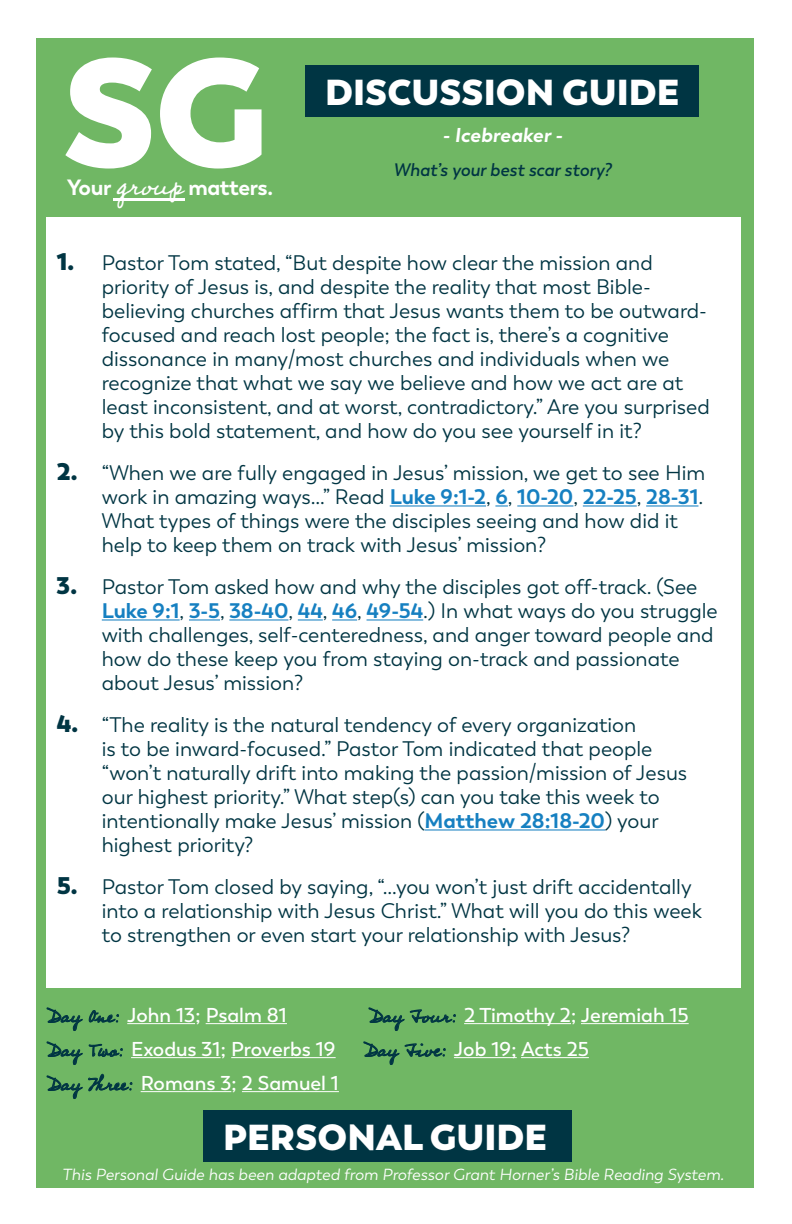
<style>
.page{position:relative;width:792px;height:1224px;background:#fff}
.page>*{position:absolute;margin:0;border:0;box-sizing:border-box;transform-origin:0 0}
.t1{font:800 154px "Trenda";color:#fff}
.t2{font:800 36px "Trenda";color:#fff}
.t3{font:32px "Professor";color:#fff}
.t4{font:700 22px "Trenda";letter-spacing:-.02em;color:#fff}
.t5{font:21px/24px "Trenda";color:#003543}
.t6{font:600 20px "Trenda";color:#fff}
.t7{font:700 20px "Trenda";color:#fff}
.t8{font:italic 600 18px "Trenda";color:#003543}
.t9{font:16px "Trenda";color:#fff}
.s1{font-weight:800;font-size:24px}
.s2{font-weight:700;color:#1680c1}
.s3{font-family:"Professor";font-weight:400;font-size:22px;color:#003543}
.s4{font-size:16.8px}
</style>
<div class="page">
<div style="left:36px;top:38px;width:718px;height:1150px;background:#70b764"></div>
<div style="left:306px;top:65px;width:393px;height:52px;background:#003543"></div>
<div style="left:46px;top:217px;width:694px;height:771px;background:#fff"></div>
<div style="left:203px;top:1110px;width:368px;height:52px;background:#003543"></div>
<hr style="left:390px;top:505px;width:96px;height:2px;background:#1680c1">
<svg style="left:495px;top:505px;width:13px;height:2px"></svg>
<hr style="left:517px;top:505px;width:56px;height:2px;background:#1680c1">
<hr style="left:583px;top:505px;width:54px;height:2px;background:#1680c1">
<hr style="left:646px;top:505px;width:52px;height:2px;background:#1680c1">
<hr style="left:102px;top:619px;width:78px;height:2px;background:#1680c1">
<hr style="left:189px;top:619px;width:31px;height:2px;background:#1680c1">
<hr style="left:229px;top:619px;width:59px;height:2px;background:#1680c1">
<hr style="left:298px;top:619px;width:25px;height:2px;background:#1680c1">
<hr style="left:332px;top:619px;width:25px;height:2px;background:#1680c1">
<hr style="left:367px;top:619px;width:56px;height:2px;background:#1680c1">
<hr style="left:425px;top:829px;width:180px;height:2px;background:#1680c1">
<hr style="left:113px;top:198px;width:72px;height:2px;background:#fff">
<hr style="left:127px;top:1023px;width:68px;height:1px;background:#fff">
<hr style="left:206px;top:1023px;width:81px;height:1px;background:#fff">
<hr style="left:464px;top:1023px;width:107px;height:1px;background:#fff">
<hr style="left:581px;top:1023px;width:108px;height:1px;background:#fff">
<hr style="left:131px;top:1057px;width:90px;height:1px;background:#fff">
<hr style="left:231px;top:1057px;width:105px;height:1px;background:#fff">
<hr style="left:454px;top:1057px;width:63px;height:1px;background:#fff">
<hr style="left:521px;top:1057px;width:68px;height:1px;background:#fff">
<hr style="left:141px;top:1091px;width:90px;height:1px;background:#fff">
<hr style="left:242px;top:1091px;width:97px;height:1px;background:#fff">
<h1 class="t1" style="left:63px;top:13px;width:208px">SG</h1>
<p class="t4" style="left:67px;top:174px;width:46px">Your</p>
<p class="t3" style="left:116px;top:165px;width:69px">group</p>
<p class="t4" style="left:188px;top:174px;width:86px">matters.</p>
<p class="t2" style="left:325px;top:69px;width:356px">DISCUSSION GUIDE</p>
<p class="t7" style="left:442px;top:123px;width:125px">- Icebreaker -</p>
<p class="t8" style="left:394px;top:159px;width:219px">What’s your best scar story?</p>
<p class="t5" style="left:102px;top:251px;width:610px;text-indent:-45px"><span class="s1">1.</span> Pastor Tom stated, “But despite how clear the mission and priority of Jesus is, and despite the reality that most Bible&shy;believing churches affirm that Jesus wants them to be outward&shy;focused and reach lost people; the fact is, there’s a cognitive dissonance in many/most churches and individuals when we recognize that what we say we believe and how we act are at least inconsistent, and at worst, contradictory.” Are you surprised by this bold statement, and how do you see yourself in it?</p>
<p class="t5" style="left:102px;top:461px;width:605px;text-indent:-45px"><span class="s1">2.</span> “When we are fully engaged in Jesus’ mission, we get to see Him work in amazing ways…” Read <span class="s2">Luke 9:1-2</span>, <span class="s2">6</span>, <span class="s2">10-20</span>, <span class="s2">22-25</span>, <span class="s2">28-31</span>.<br>What types of things were the disciples seeing and how did it help to keep them on track with Jesus’ mission?</p>
<p class="t5" style="left:102px;top:575px;width:618px;text-indent:-45px"><span class="s1">3.</span> Pastor Tom asked how and why the disciples got off-track. (See <span class="s2">Luke 9:1</span>, <span class="s2">3-5</span>, <span class="s2">38-40</span>, <span class="s2">44</span>, <span class="s2">46</span>, <span class="s2">49-54</span>.) In what ways do you struggle with challenges, self-centeredness, and anger toward people and how do these keep you from staying on-track and passionate about Jesus’ mission?</p>
<p class="t5" style="left:102px;top:713px;width:587px;text-indent:-45px"><span class="s1">4.</span> “The reality is the natural tendency of every organization<br>is to be inward-focused.” Pastor Tom indicated that people “won’t naturally drift into making the passion/mission of Jesus our highest priority.” What step(s) can you take this week to intentionally make Jesus’ mission (<span class="s2">Matthew 28:18-20</span>) your highest priority?</p>
<p class="t5" style="left:102px;top:875px;width:602px;text-indent:-45px"><span class="s1">5.</span> Pastor Tom closed by saying, “…you won’t just drift accidentally into a relationship with Jesus Christ.” What will you do this week to strengthen or even start your relationship with Jesus?</p>
<p class="t6" style="left:48px;top:1003px;width:241px"><span class="s3">Day One:</span> John 13; Psalm 81</p>
<p class="t6" style="left:370px;top:1003px;width:320px"><span class="s3">Day Four:</span> 2 Timothy 2; Jeremiah 15</p>
<p class="t6" style="left:48px;top:1037px;width:289px"><span class="s3">Day Two:</span> Exodus 31; Proverbs 19</p>
<p class="t6" style="left:365px;top:1037px;width:226px"><span class="s3">Day Five:</span> Job 19; Acts 25</p>
<p class="t6" style="left:48px;top:1071px;width:292px"><span class="s3">Day Three:</span> Romans 3; 2 Samuel 1</p>
<h2 class="t2" style="left:223px;top:1114px;width:326px">PERSONAL GUIDE</h2>
<p class="t9" style="left:62px;top:1165px;width:666px">This Personal Guide has been adapted from Professor Grant Horner’s Bible Reading System<span class="s4">.</span></p>
</div>
